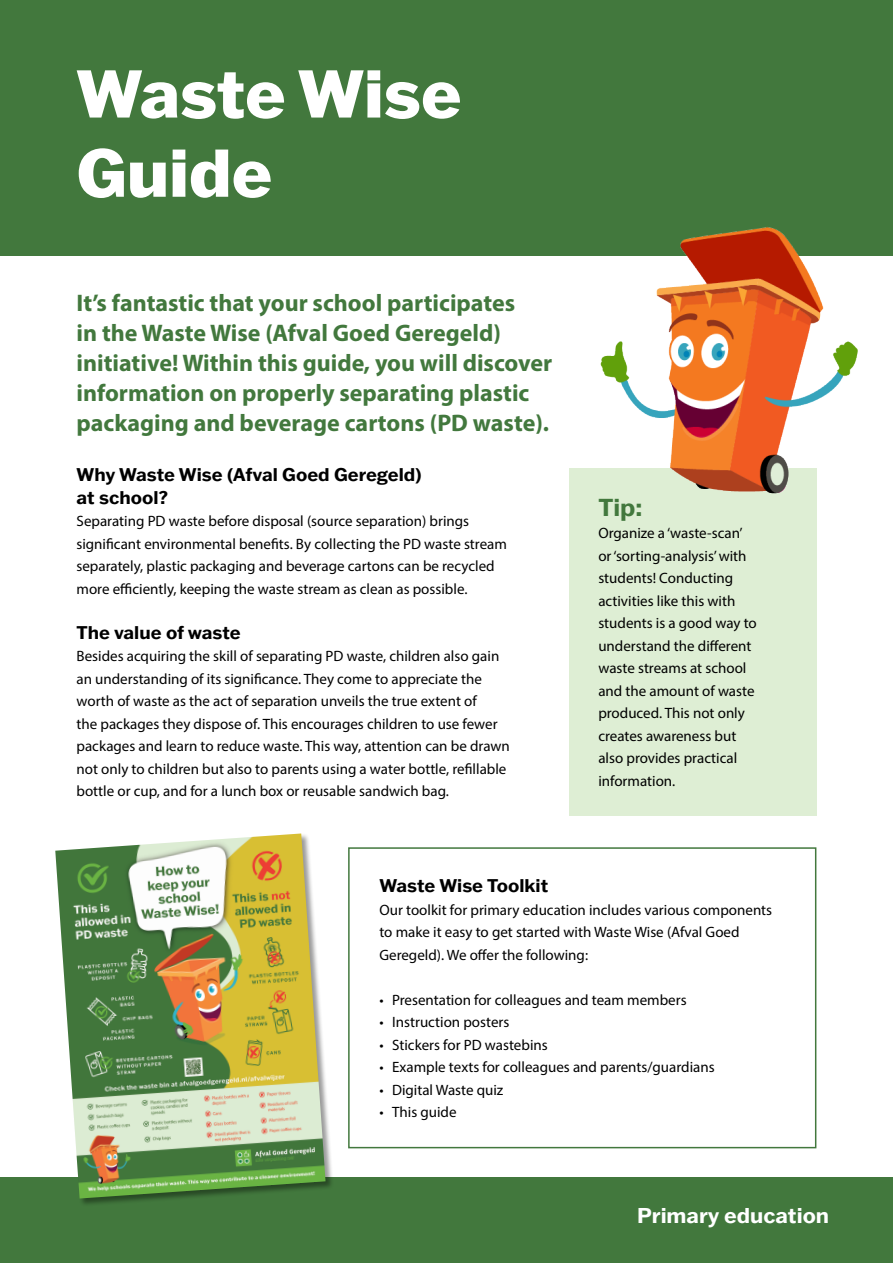
<style>
.page{position:relative;width:893px;height:1263px;background:#fff}
.page>*{position:absolute;margin:0;border:0;box-sizing:border-box;transform-origin:0 0}
.t1{font:800 66px/79.2px "Franklin Gothic ATF";color:#fff}
.t2{font:700 24px/30px "Myriad Pro";color:#42783d}
.t3{font:700 24px "Franklin Gothic ATF";color:#42783d}
.t4{font:700 21px "Franklin Gothic ATF";color:#fff}
.t5{font:700 18px/22.5px "Franklin Gothic ATF";color:#000}
.t6{font:15px/22.5px "Myriad Pro";color:#000}
</style>
<div class="page">
<div style="left:0;top:0;width:893px;height:255px;background:#42783d"></div>
<div style="left:0;top:1178px;width:893px;height:85px;background:#42783d"></div>
<div style="left:348px;top:847px;width:468px;height:301px;border:2px solid #42783d"></div>
<div style="left:569px;top:468px;width:247px;height:347px;background:#deeed4"></div>
<img style="left:574px;top:227px;width:319px;height:279px">
<div style="left:55px;top:833px;width:279px;height:374px;background:#000;opacity:.4"></div>
<img style="left:55px;top:833px;width:271px;height:365px">
<h1 class="t1" style="left:77px;top:52px;width:386px">Waste Wise<br>Guide</h1>
<h2 class="t2" style="left:77px;top:288px;width:477px">It’s fantastic that your school participates<br>in the Waste Wise (Afval Goed Geregeld) initiative! Within this guide, you will discover information on properly separating plastic packaging and beverage cartons (PD waste).</h2>
<p class="t5" style="left:77px;top:463px;width:346px">Why Waste Wise (Afval Goed Geregeld) at school?</p>
<p class="t6" style="left:77px;top:510px;width:432px">Separating PD waste before disposal (source separation) brings significant environmental benefits. By collecting the PD waste stream separately, plastic packaging and beverage cartons can be recycled more efficiently, keeping the waste stream as clean as possible.</p>
<p class="t5" style="left:77px;top:621px;width:166px">The value of waste</p>
<p class="t6" style="left:77px;top:645px;width:435px">Besides acquiring the skill of separating PD waste, children also gain an understanding of its significance. They come to appreciate the worth of waste as the act of separation unveils the true extent of<br>the packages they dispose of. This encourages children to use fewer packages and learn to reduce waste. This way, attention can be drawn not only to children but also to parents using a water bottle, refillable bottle or cup, and for a lunch box or reusable sandwich bag.</p>
<h2 class="t3" style="left:598px;top:491px;width:46px">Tip:</h2>
<p class="t6" style="left:598px;top:521px;width:160px">Organize a ‘waste-scan’ or ‘sorting-analysis’ with students! Conducting activities like this with students is a good way to understand the different waste streams at school and the amount of waste produced. This not only creates awareness but also provides practical information.</p>
<p class="t5" style="left:379px;top:874px;width:170px">Waste Wise Toolkit</p>
<p class="t6" style="left:379px;top:898px;width:394px">Our toolkit for primary education includes various components to make it easy to get started with Waste Wise (Afval Goed<br>Geregeld). We offer the following:</p>
<p class="t6" style="left:379px;top:988px;width:309px">• Presentation for colleagues and team members</p>
<p class="t6" style="left:379px;top:1010px;width:131px">• Instruction posters</p>
<p class="t6" style="left:379px;top:1033px;width:170px">• Stickers for PD wastebins</p>
<p class="t6" style="left:379px;top:1055px;width:337px">• Example texts for colleagues and parents/guardians</p>
<p class="t6" style="left:379px;top:1078px;width:126px">• Digital Waste quiz</p>
<p class="t6" style="left:379px;top:1100px;width:79px">• This guide</p>
<h3 class="t4" style="left:637px;top:1202px;width:194px">Primary education</h3>
</div>
